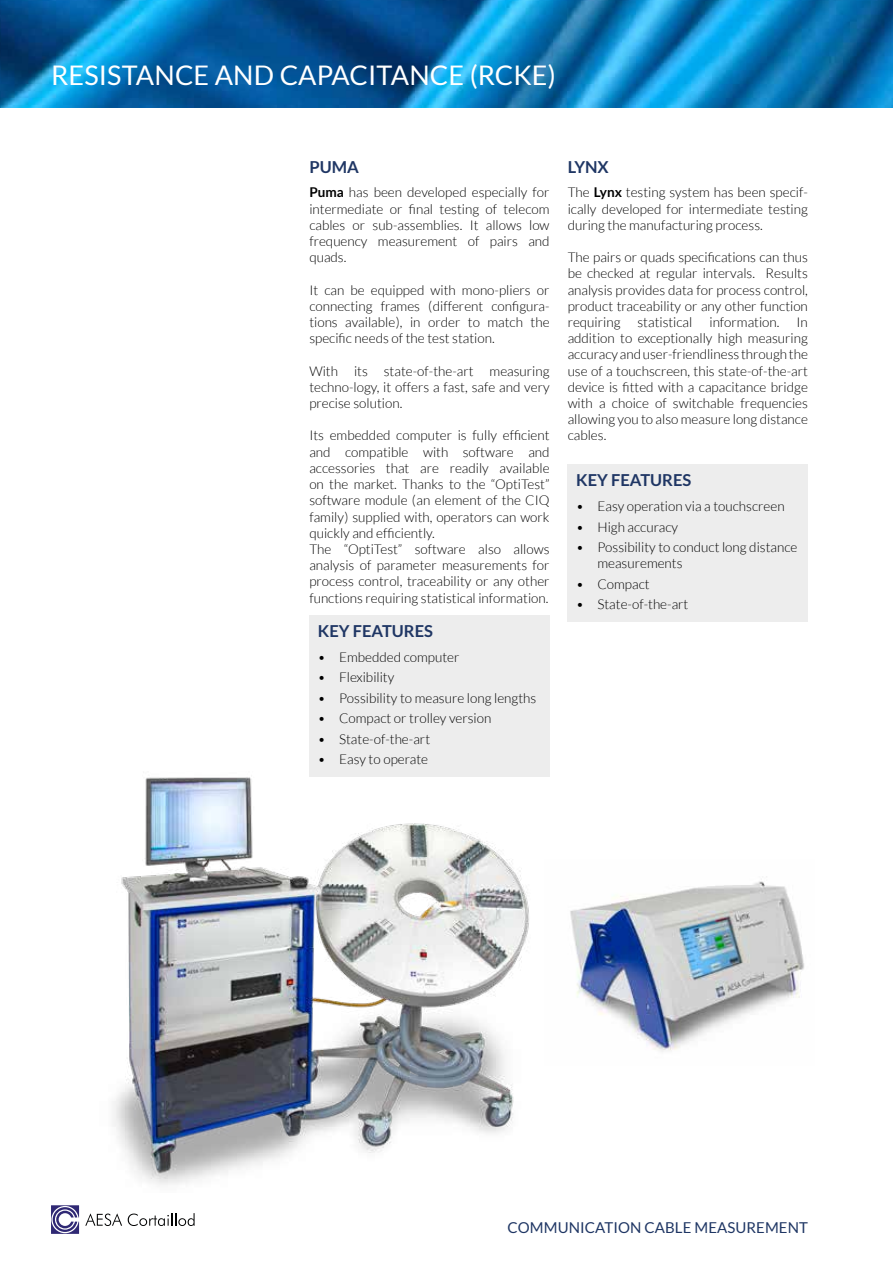
<style>
.page{position:relative;width:893px;height:1263px;background:#fff}
.page>*{position:absolute;margin:0;border:0;box-sizing:border-box;transform-origin:0 0}
.t1{font:27px "Lato";letter-spacing:.005em;color:#fff}
.t2{font:700 16.5px "Lato";color:#1f3664}
.t3{font:15px "Lato";letter-spacing:.005em;color:#1f3664}
.t4{font:300 13.5px/16.2px "Lato";color:#000;text-align:justify}
.s1{font-weight:700}
</style>
<div class="page">
<svg style="left:51px;top:1205px;width:28px;height:28px"></svg>
<svg style="left:85px;top:1213px;width:37px;height:13px"></svg>
<svg style="left:128px;top:1213px;width:67px;height:13px"></svg>
<img style="left:0;top:0;width:893px;height:108px">
<div style="left:309px;top:615px;width:241px;height:162px;background:#ededed"></div>
<div style="left:568px;top:465px;width:240px;height:157px;background:#ededed"></div>
<img style="left:570px;top:876px;width:234px;height:176px">
<img style="left:113px;top:777px;width:416px;height:408px">
<h1 class="t1" style="left:51px;top:60px;width:506px">RESISTANCE AND CAPACITANCE (RCKE)</h1>
<p class="t2" style="left:309px;top:157px;width:51px">PUMA</p>
<p class="t4" style="left:309px;top:185px;width:242px"><span class="s1">Puma</span> has been developed especially for intermediate or final testing of telecom cables or sub-assemblies. It allows low frequency measurement of pairs and quads.</p>
<p class="t4" style="left:309px;top:282px;width:242px">It can be equipped with mono-pliers or connecting frames (different configura&shy;tions available), in order to match the specific needs of the test station.</p>
<p class="t4" style="left:309px;top:363px;width:242px">With its state-of-the-art measuring techno-logy, it offers a fast, safe and very precise solution.</p>
<p class="t4" style="left:309px;top:428px;width:242px;text-align:left">Its embedded computer is fully efficient and compatible with software and accessories that are readily available on the market. Thanks to the “OptiTest” software module (an element of the CIQ family) supplied with, operators can work quickly and efficiently.<br>The “OptiTest” software also allows analysis of parameter measurements for process control, traceability or any other functions requiring statistical information.</p>
<p class="t2" style="left:318px;top:621px;width:117px">KEY FEATURES</p>
<p class="t4" style="left:318px;top:649px;width:143px">• Embedded computer</p>
<p class="t4" style="left:318px;top:669px;width:78px">• Flexibility</p>
<p class="t4" style="left:318px;top:690px;width:220px">• Possibility to measure long lengths</p>
<p class="t4" style="left:318px;top:710px;width:175px">• Compact or trolley version</p>
<p class="t4" style="left:318px;top:731px;width:114px">• State-of-the-art</p>
<p class="t4" style="left:318px;top:751px;width:112px">• Easy to operate</p>
<p class="t2" style="left:568px;top:157px;width:43px">LYNX</p>
<p class="t4" style="left:568px;top:185px;width:242px">The <span class="s1">Lynx</span> testing system has been specif&shy;ically developed for intermediate testing during the manufacturing process.</p>
<p class="t4" style="left:568px;top:249px;width:242px">The pairs or quads specifications can thus be checked at regular intervals. Results analysis provides data for process control, product traceability or any other function requiring</p>
<p class="t4" style="left:637px;top:314px;width:56px">statistical</p>
<p class="t4" style="left:709px;top:314px;width:72px">information.</p>
<p class="t4" style="left:568px;top:314px;width:242px;text-indent:229px">In addition to exceptionally high measuring accuracy and user-friendliness through the use of a touchscreen, this state-of-the-art device is fitted with a capacitance bridge with a choice of switchable frequencies allowing you to also measure long distance cables.</p>
<p class="t2" style="left:576px;top:471px;width:117px">KEY FEATURES</p>
<p class="t4" style="left:576px;top:498px;width:210px">• Easy operation via a touchscreen</p>
<p class="t4" style="left:576px;top:519px;width:103px">• High accuracy</p>
<p class="t4" style="left:597px;top:539px;width:201px;text-indent:-21px">• Possibility to conduct long distance measurements</p>
<p class="t4" style="left:576px;top:576px;width:75px">• Compact</p>
<p class="t4" style="left:576px;top:596px;width:114px">• State-of-the-art</p>
<p class="t3" style="left:508px;top:1219px;width:302px">COMMUNICATION CABLE MEASUREMENT</p>
</div>
